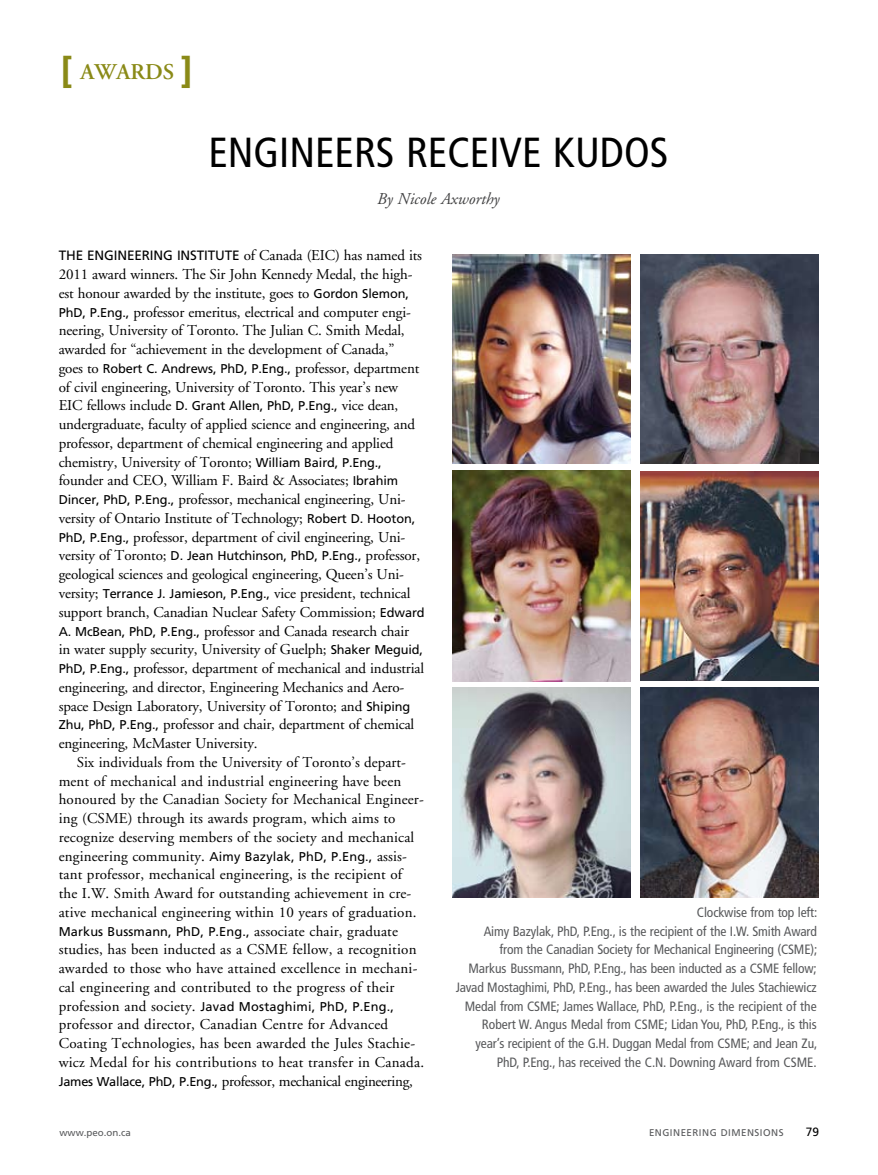
<style>
.page{position:relative;width:878px;height:1175px;background:#fff}
.page>*{position:absolute;margin:0;border:0;box-sizing:border-box;transform-origin:0 0}
.t1{font:condensed 42px "Frutiger";color:#000}
.t2{font:600 22.5px "Adobe Garamond";color:#8a8a17}
.t3{font:italic 16.5px "Adobe Garamond";color:#414142}
.t4{font:15px/18.8px "Adobe Garamond";letter-spacing:-.01em;color:#000}
.t5{font:15px/18.8px "Adobe Garamond";letter-spacing:.01em;color:#000}
.t6{font:15px/18.8px "Adobe Garamond";letter-spacing:.015em;color:#000}
.t7{font:condensed 13.5px/18.8px "Frutiger";letter-spacing:-.01em;color:#58595b;text-align:right}
.t8{font:12.75px "Frutiger";letter-spacing:-.01em;color:#000}
.t9{font:12.75px "Frutiger";letter-spacing:.01em;color:#000}
.t10{font:12px "Frutiger";color:#000}
.t11{font:9.75px "Frutiger";color:#58595b}
.s1{font-family:"Frutiger";font-weight:700;font-size:36px}
.s2{font-family:"Frutiger";font-size:13.5px}
.s3{font-family:"Frutiger";font-size:12.75px}
.s4{font-family:"Adobe Garamond";font-size:15px}
</style>
<div class="page">
<img style="left:452px;top:254px;width:178px;height:210px">
<img style="left:640px;top:471px;width:178px;height:210px">
<img style="left:452px;top:687px;width:178px;height:210px">
<img style="left:640px;top:254px;width:178px;height:210px">
<img style="left:640px;top:687px;width:178px;height:210px">
<img style="left:452px;top:471px;width:178px;height:210px">
<h2 class="t2" style="left:61px;top:60px;width:133px"><span class="s1">[</span> AWARDS <span class="s1">]</span></h2>
<h1 class="t1" style="left:208px;top:127px;width:461px">Engineers receive kudos</h1>
<p class="t3" style="left:377px;top:190px;width:124px">By Nicole Axworthy</p>
<p class="t4" style="left:59px;top:247px;width:365px"><span class="s2">The E ngineering I nstitute</span> of Canada (EIC) has named its 2011 award winners. The Sir John Kennedy Medal, the high&shy;est honour awarded by the institute, goes to <span class="s3">Gordon Slemon, PhD, P.E ng.,</span> professor emeritus, electrical and computer engi&shy;neering, University of Toronto. The Julian C. Smith Medal, awarded for “achievement in the development of Canada,”</p>
<p class="t8" style="left:59px;top:361px;width:362px"><span class="s4">goes to</span> Robert C. Andrews, PhD, P.E ng., <span class="s4">professor, department</span></p>
<p class="t4" style="left:59px;top:378px;width:358px">of civil engineering, University of Toronto. This year’s new EIC fellows include <span class="s3">D. Grant Allen, PhD, P.E ng.,</span> vice dean, undergraduate, faculty of applied science and engineering, and professor, department of chemical engineering and applied chemistry, University of Toronto; <span class="s3">William Baird, P.E ng., </span>founder and CEO, William F. Baird &amp; Associates; <span class="s3">I brahim Dincer, PhD, P.E ng.,</span> professor, mechanical engineering, Uni&shy;versity of Ontario Institute of Technology; <span class="s3">Robert D. H ooton, PhD, P.E ng.,</span> professor, department of civil engineering, Uni-</p>
<p class="t8" style="left:59px;top:548px;width:363px"><span class="s4">versity of Toronto;</span> D. Jean H utchinson, PhD, P.E ng., <span class="s4">professor,</span></p>
<p class="t4" style="left:59px;top:565px;width:367px">geological sciences and geological engineering, Queen’s Uni&shy;versity; <span class="s3">Terrance J. Jamieson, P.E ng.,</span> vice president, technical support branch, Canadian Nuclear Safety Commission; <span class="s3">E dward A. McBean, PhD, P.E ng.,</span> professor and Canada research chair<br>in water supply security, University of Guelph; <span class="s3">Shaker Meguid, PhD, P.E ng.,</span> professor, department of mechanical and industrial engineering, and director, Engineering Mechanics and Aero&shy;space Design Laboratory, University of Toronto; and <span class="s3">Shiping Zhu, PhD, P.E ng.,</span> professor and chair, department of chemical engineering, McMaster University.</p>
<p class="t5" style="left:59px;top:753px;width:366px;text-indent:18px">Six individuals from the University of Toronto’s depart&shy;ment of mechanical and industrial engineering have been honoured by the Canadian Society for Mechanical Engineer&shy;ing (CSME) through its awards program, which aims to recognize deserving members of the society and mechanical engineering community. <span class="s3">Aimy Bazylak, PhD, P.E ng.,</span> assis&shy;tant professor, mechanical engineering, is the recipient of the I.W. Smith Award for outstanding achievement in cre&shy;ative mechanical engineering within 10 years of graduation.</p>
<p class="t9" style="left:59px;top:923px;width:341px">Markus Bussmann, PhD, P.E ng., <span class="s4">associate chair, graduate</span></p>
<p class="t4" style="left:59px;top:940px;width:360px;text-align:justify">studies, has been inducted as a CSME fellow, a recognition awarded to those who have attained excellence in mechani&shy;cal engineering and contributed to the progress of their</p>
<p class="t9" style="left:59px;top:998px;width:337px"><span class="s4">profession and society.</span> Javad Mostaghimi, PhD, P.E ng.,</p>
<p class="t6" style="left:59px;top:1015px;width:367px">professor and director, Canadian Centre for Advanced Coating Technologies, has been awarded the Jules Stachie&shy;wicz Medal for his contributions to heat transfer in Canada.<br><span class="s3">James Wallace, PhD, P.E ng.,</span> professor, mechanical engineering,</p>
<p class="t7" style="left:455px;top:903px;width:363px">Clockwise from top left:<br>Aimy Bazylak, PhD, P.Eng., is the recipient of the I.W. Smith Award<br>from the Canadian Society for Mechanical Engineering (CSME);<br>Markus Bussmann, PhD, P.Eng., has been inducted as a CSME fellow; Javad Mostaghimi, PhD, P.Eng., has been awarded the Jules Stachiewicz Medal from CSME; James Wallace, PhD, P.Eng., is the recipient of the Robert W. Angus Medal from CS ME; Lidan You, PhD, P.Eng., is this year’s recipient of the G.H. Duggan Medal from CSME; and Jean Zu, PhD, P.Eng., has received the C.N. Downing Award from CS ME.</p>
<p class="t11" style="left:59px;top:1126px;width:73px">www.peo.on.ca</p>
<p class="t11" style="left:649px;top:1126px;width:7px">ENGINEERING</p>
<p class="t11" style="left:720px;top:1126px;width:27px">DIMENSI</p>
<p class="t11" style="left:763px;top:1126px;width:14px">ONS</p>
<p class="t10" style="left:805px;top:1124px;width:15px">79</p>
</div>
